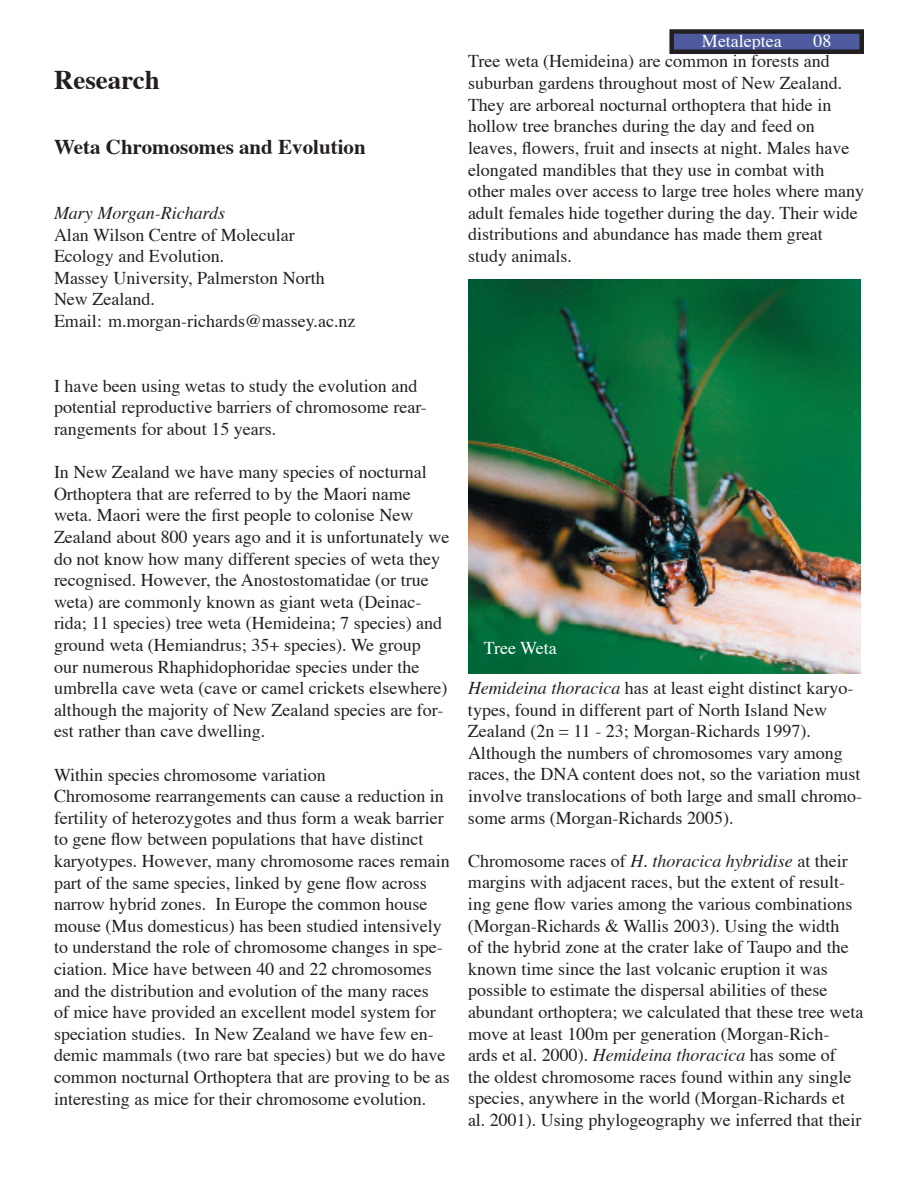
<style>
.page{position:relative;width:918px;height:1188px;background:#fff}
.page>*{position:absolute;margin:0;border:0;box-sizing:border-box;transform-origin:0 0}
.t1{font:700 27px "Times";color:#231f20}
.t2{font:700 21px "Times";color:#231f20}
.t3{font:18px/21.6px "Times";color:#231f20}
.t4{font:18px "Times";color:#fff}
.t5{font:italic 18px "Times";color:#231f20}
.s1{font-style:italic}
</style>
<div class="page">
<div style="left:672px;top:32px;width:190px;height:20px;background:#4d5a9e"></div>
<div style="left:669px;top:29px;width:195px;height:25px;border:4px solid #231f20"></div>
<img style="left:468px;top:279px;width:392px;height:394px">
<h1 class="t1" style="left:54px;top:62px;width:107px">Research</h1>
<p class="t2" style="left:54px;top:133px;width:313px">Weta Chromosomes and Evolution</p>
<p class="t5" style="left:54px;top:202px;width:173px">Mary Morgan-Richards</p>
<p class="t3" style="left:54px;top:225px;width:303px">Alan Wilson Centre of Molecular<br>Ecology and Evolution.<br>Massey University, Palmerston North<br>New Zealand.<br>Email: m.morgan-richards@massey.ac.nz</p>
<p class="t4" style="left:702px;top:30px;width:81px">Metaleptea</p>
<p class="t4" style="left:813px;top:30px;width:19px">08</p>
<p class="t3" style="left:468px;top:52px;width:398px">Tree weta (Hemideina) are common in forests and suburban gardens throughout most of New Zealand.<br>They are arboreal nocturnal orthoptera that hide in hollow tree branches during the day and feed on leaves, flowers, fruit and insects at night. Males have elongated mandibles that they use in combat with other males over access to large tree holes where many adult females hide together during the day. Their wide distributions and abundance has made them great study animals.</p>
<p class="t3" style="left:54px;top:376px;width:374px">I have been using wetas to study the evolution and potential reproductive barriers of chromosome rear&shy;rangements for about 15 years.</p>
<p class="t3" style="left:54px;top:462px;width:397px">In New Zealand we have many species of nocturnal Orthoptera that are referred to by the Maori name weta. Maori were the first people to colonise New Zealand about 800 years ago and it is unfortunately we do not know how many different species of weta they recognised. However, the Anostostomatidae (or true weta) are commonly known as giant weta (Deinac&shy;rida; 11 species) tree weta (Hemideina; 7 species) and ground weta (Hemiandrus; 35+ species). We group<br>our numerous Rhaphidophoridae species under the umbrella cave weta (cave or camel crickets elsewhere) although the majority of New Zealand species are for&shy;est rather than cave dwelling.</p>
<p class="t3" style="left:54px;top:765px;width:397px">Within species chromosome variation<br>Chromosome rearrangements can cause a reduction in fertility of heterozygotes and thus form a weak barrier to gene flow between populations that have distinct karyotypes. However, many chromosome races remain part of the same species, linked by gene flow across narrow hybrid zones. In Europe the common house mouse (Mus domesticus) has been studied intensively to understand the role of chromosome changes in spe&shy;ciation. Mice have between 40 and 22 chromosomes and the distribution and evolution of the many races<br>of mice have provided an excellent model system for speciation studies. In New Zealand we have few en&shy;demic mammals (two rare bat species) but we do have common nocturnal Orthoptera that are proving to be as interesting as mice for their chromosome evolution.</p>
<p class="t4" style="left:484px;top:636px;width:75px">Tree Weta</p>
<p class="t3" style="left:468px;top:678px;width:396px"><span class="s1">Hemideina thoracica</span> has at least eight distinct karyo&shy;types, found in different part of North Island New Zealand (2n = 11 - 23; Morgan-Richards 1997).<br>Although the numbers of chromosomes vary among races, the DNA content does not, so the variation must involve translocations of both large and small chromo&shy;some arms (Morgan-Richards 2005).</p>
<p class="t3" style="left:468px;top:851px;width:397px">Chromosome races of <span class="s1">H. thoracica hybridise</span> at their margins with adjacent races, but the extent of result&shy;ing gene flow varies among the various combinations (Morgan-Richards &amp; Wallis 2003). Using the width<br>of the hybrid zone at the crater lake of Taupo and the known time since the last volcanic eruption it was possible to estimate the dispersal abilities of these abundant orthoptera; we calculated that these tree weta move at least 100m per generation (Morgan-Rich&shy;ards et al. 2000). <span class="s1">Hemideina thoracica</span> has some of<br>the oldest chromosome races found within any single species, anywhere in the world (Morgan-Richards et al. 2001). Using phylogeography we inferred that their</p>
</div>
